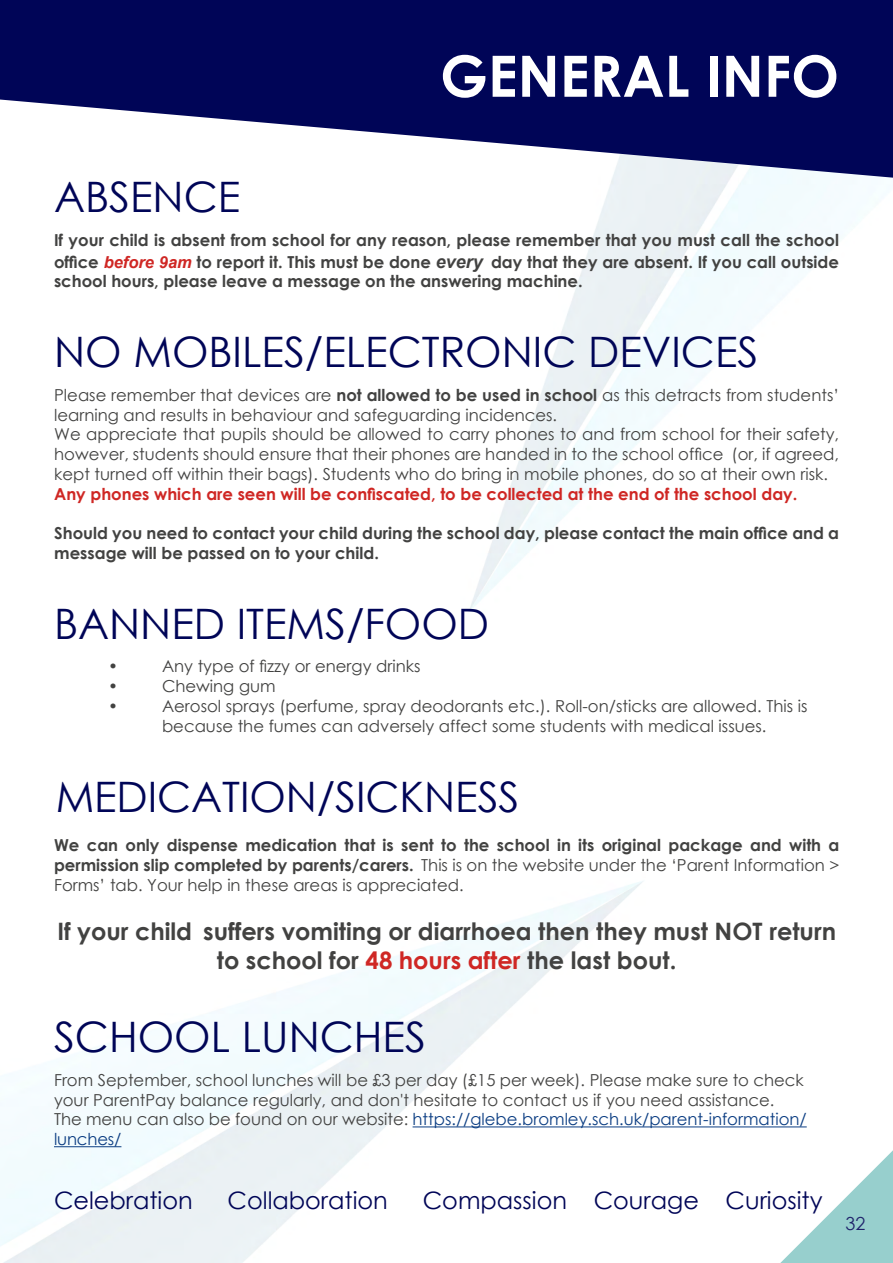
<style>
.page{position:relative;width:893px;height:1263px;background:#fff}
.page>*{position:absolute;margin:0;border:0;box-sizing:border-box;transform-origin:0 0}
.t1{font:700 57px "Century Gothic";color:#fff}
.t2{font:42px "Century Gothic";color:#000557}
.t3{font:700 24px/28.8px "Century Gothic";color:#424241;text-align:center}
.t4{font:24px "Century Gothic";color:#000557}
.t5{font:18px "Century Gothic";color:#1f236b}
.t6{font:16.5px/19.8px "Century Gothic";color:#424241}
.t7{font:700 16.5px/19.8px "Century Gothic";color:#424241}
.t8{font:700 16.5px "Century Gothic";color:#cf2724}
.s1{font-family:"Arial";font-style:italic;color:#cf2724}
.s2{font-family:"Arial";font-style:italic;font-size:18px}
.s3{font-weight:700}
.s4{font-weight:400}
.s5{color:#cf2724}
.s6{color:#0c3e83}
</style>
<div class="page">
<svg style="left:780px;top:1150px;width:113px;height:113px"></svg>
<svg style="left:0;top:0;width:893px;height:178px;fill:#000557"></svg>
<hr style="left:413px;top:1126px;width:394px;height:1px;background:#0c3e83">
<hr style="left:54px;top:1146px;width:67px;height:1px;background:#0c3e83">
<h1 class="t1" style="left:440px;top:33px;width:401px">GENERAL INFO</h1>
<h2 class="t2" style="left:54px;top:168px;width:188px">ABSENCE</h2>
<p class="t7" style="left:54px;top:228px;width:786px;line-height:21.6px">If your child is absent from school for any reason, please remember that you must call the school office <span class="s1">before 9am</span> to report it. This must be done <span class="s2">every</span> day that they are absent. If you call outside</p>
<p class="t7" style="left:54px;top:271px;width:530px">school hours, please leave a message on the answering machine.</p>
<h2 class="t2" style="left:54px;top:323px;width:706px">NO MOBILES/ELECTRONIC DEVICES</h2>
<p class="t6" style="left:54px;top:385px;width:786px">Please remember that devices are <span class="s3">not allowed to be used in school</span> as this detracts from students’ learning and results in behaviour and safeguarding incidences.<br>We appreciate that pupils should be allowed to carry phones to and from school for their safety, however, students should ensure that their phones are handed in to the school office (or, if agreed, kept turned off within their bags). Students who do bring in mobile phones, do so at their own risk.</p>
<p class="t8" style="left:54px;top:481px;width:745px">Any phones which are seen will be confiscated, to be collected at the end of the school day.</p>
<p class="t7" style="left:54px;top:523px;width:786px">Should you need to contact your child during the school day, please contact the main office and a message will be passed on to your child.</p>
<h2 class="t2" style="left:54px;top:594px;width:437px">BANNED ITEMS/FOOD</h2>
<p class="t6" style="left:108px;top:656px;width:11px">•</p>
<p class="t6" style="left:162px;top:656px;width:260px">Any type of fizzy or energy drinks</p>
<p class="t6" style="left:108px;top:676px;width:11px">•</p>
<p class="t6" style="left:162px;top:676px;width:115px">Chewing gum</p>
<p class="t6" style="left:108px;top:696px;width:11px">•</p>
<p class="t6" style="left:162px;top:696px;width:647px">Aerosol sprays (perfume, spray deodorants etc.). Roll-on/sticks are allowed. This is because the fumes can adversely affect some students with medical issues.</p>
<h2 class="t2" style="left:56px;top:767px;width:465px">MEDICATION/SICKNESS</h2>
<p class="t7" style="left:54px;top:835px;width:787px;text-align:justify">We can only dispense medication that is sent to the school in its original package and with a permission slip completed by parents/carers. <span class="s4">This is on the website under the ‘Parent Information &gt; Forms’ tab. Your help in these areas is appreciated.</span></p>
<h3 class="t3" style="left:57px;top:916px;width:780px">If your child suffers vomiting or diarrhoea then they must NOT return to school for <span class="s5">48 hours after</span> the last bout.</h3>
<h2 class="t2" style="left:54px;top:1007px;width:374px">SCHOOL LUNCHES</h2>
<p class="t6" style="left:54px;top:1069px;width:754px">From September, school lunches will be £3 per day (£15 per week). Please make sure to check your ParentPay balance regularly, and don't hesitate to contact us if you need assistance.<br>The menu can also be found on our website: <span class="s6">https://glebe.bromley.sch.uk/parent-information/ lunches/</span></p>
<h3 class="t4" style="left:54px;top:1183px;width:140px">Celebration</h3>
<h3 class="t4" style="left:228px;top:1183px;width:162px">Collaboration</h3>
<h3 class="t4" style="left:423px;top:1183px;width:401px">Compassion Courage Curiosity</h3>
<p class="t5" style="left:845px;top:1211px;width:21px">32</p>
</div>
